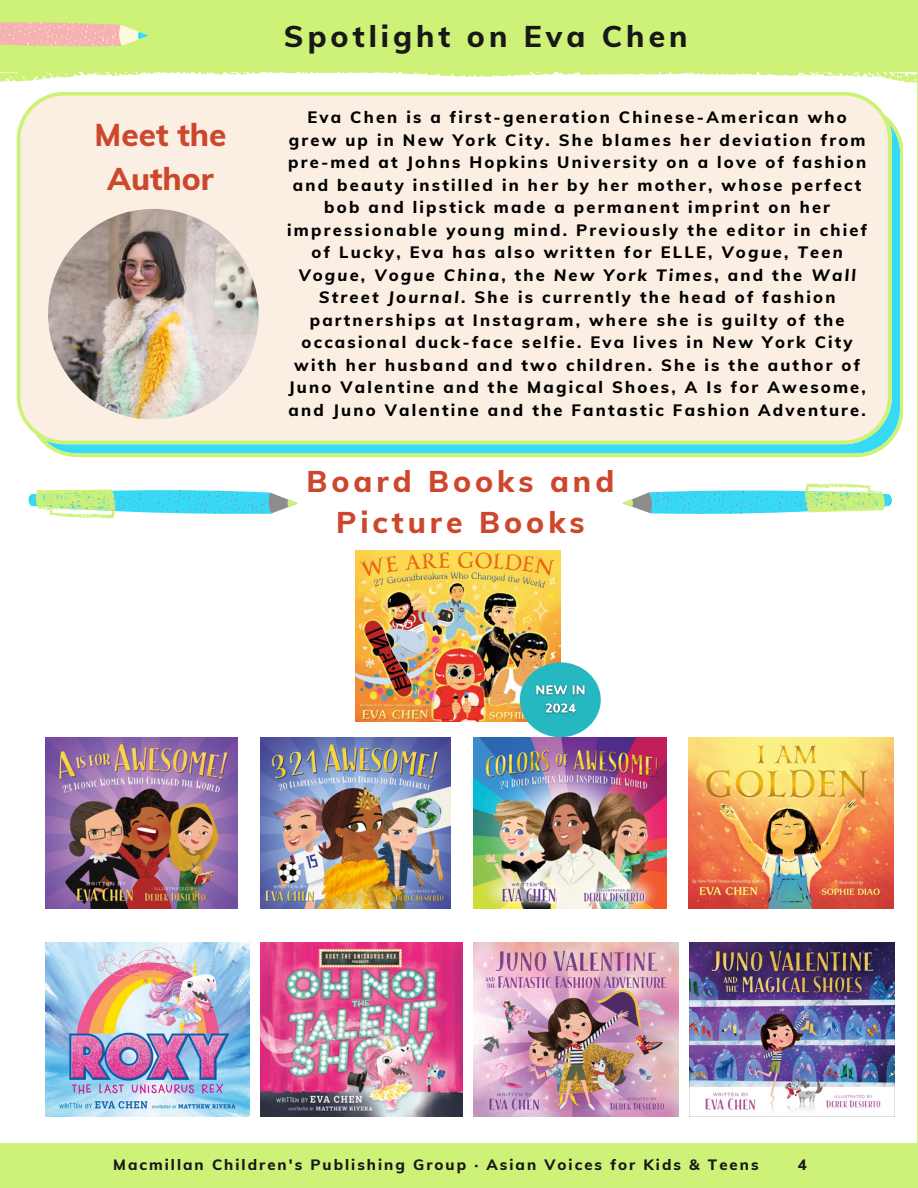
<style>
.page{position:relative;width:918px;height:1188px;background:#cef178}
.page>*{position:absolute;margin:0;border:0;box-sizing:border-box;transform-origin:0 0}
.t1{font:800 31.5px/43.8px "Muli";color:#cd472d;text-align:center}
.t2{font:800 30px/41.7px "Muli";letter-spacing:.135em;color:#cd472d;text-align:center}
.t3{font:800 30px "Muli";letter-spacing:.135em;color:#181818}
.t4{font:800 16.5px/22.5px "Muli";letter-spacing:.135em;color:#000;text-align:center}
.t5{font:800 15px "Muli";letter-spacing:.135em;color:#181818}
.s1{font-style:italic}
</style>
<div class="page">
<div style="left:0;top:72px;width:917px;height:1071px;background:#fff"></div>
<svg style="left:160px;top:72px;width:757px;height:11px"></svg>
<svg style="left:0;top:22px;width:158px;height:60px"></svg>
<svg style="left:17px;top:92px;width:886px;height:365px;fill:#fbeee3"></svg>
<img style="left:48px;top:209px;width:211px;height:211px;border-radius:50%">
<svg style="left:24px;top:449px;width:275px;height:70px"></svg>
<svg style="left:621px;top:452px;width:275px;height:62px"></svg>
<img style="left:474px;top:942px;width:204px;height:175px">
<img style="left:45px;top:942px;width:205px;height:175px">
<img style="left:261px;top:942px;width:201px;height:175px">
<img style="left:689px;top:942px;width:205px;height:175px">
<img style="left:45px;top:738px;width:193px;height:171px">
<img style="left:261px;top:738px;width:190px;height:171px">
<img style="left:474px;top:738px;width:192px;height:171px">
<img style="left:689px;top:738px;width:205px;height:171px">
<img style="left:356px;top:550px;width:204px;height:171px">
<div style="left:520px;top:662px;width:81px;height:75px;background:#25b8c1;border-radius:50%"></div>
<img style="left:535px;top:685px;width:51px;height:29px">
<h1 class="t1" style="left:95px;top:113px;width:133px">Meet the<br>Author</h1>
<h2 class="t3" style="left:284px;top:16px;width:405px">Spotlight on Eva Chen</h2>
<p class="t4" style="left:287px;top:106px;width:581px">Eva Chen is a first-generation Chinese-American who grew up in New York City. She blames her deviation from pre-med at Johns Hopkins University on a love of fashion and beauty instilled in her by her mother, whose perfect bob and lipstick made a permanent imprint on her impressionable young mind. Previously the editor in chief of Lucky, Eva has also written for ELLE, <span class="s1">Vogue</span>, <span class="s1">Teen Vogue</span>, <span class="s1">Vogue China</span>, the <span class="s1">New York Times</span>, and the <span class="s1">Wall Street Journal</span>. She is currently the head of fashion partnerships at Instagram, where she is guilty of the occasional duck-face selfie. Eva lives in New York City with her husband and two children. She is the author of Juno Valentine and the Magical Shoes, A Is for Awesome, and Juno Valentine and the Fantastic Fashion Adventure.</p>
<h2 class="t2" style="left:307px;top:459px;width:309px">Board Books and<br>Picture Books</h2>
<p class="t5" style="left:113px;top:1155px;width:647px">Macmillan Children's Publishing Group · Asian Voices for Kids &amp; Teens</p>
<p class="t5" style="left:798px;top:1155px;width:10px">4</p>
</div>
